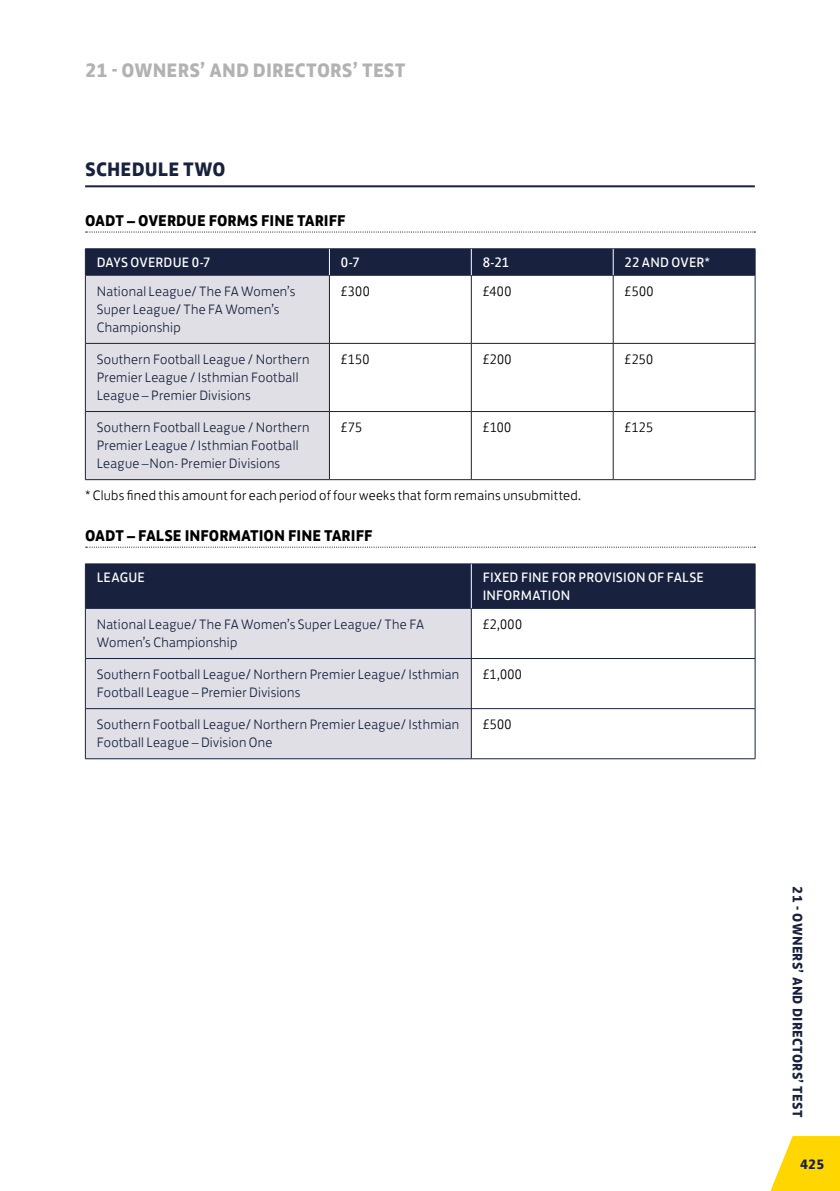
<style>
.page{position:relative;width:840px;height:1191px;background:#fff}
.page>*{position:absolute;margin:0;border:0;box-sizing:border-box;transform-origin:0 0}
.t1{font:700 20px "FS Jack";letter-spacing:.005em;color:#b3b2b2}
.t2{font:700 20px "FS Jack";letter-spacing:.01em;color:#18223e}
.t3{font:700 16px "FS Jack";color:#000}
.t4{font:300 14px/18px "FS Jack";letter-spacing:.02em;color:#18223e}
.t5{font:300 14px "FS Jack";letter-spacing:.02em;color:#000}
.t6{font:14px/18px "FS Jack";letter-spacing:.015em;color:#fff}
.t7{font:700 14px "FS Jack";letter-spacing:.02em;color:#18223e}
</style>
<div class="page">
<hr style="left:85px;top:185px;width:669px;height:2px;background:#18223e">
<svg style="left:86px;top:231px;width:669px;height:1px"></svg>
<svg style="left:86px;top:546px;width:669px;height:1px"></svg>
<div style="left:86px;top:276px;width:243px;height:203px;background:#e0dfe6"></div>
<hr style="left:85px;top:275px;width:1px;height:68px;background:#18223e">
<hr style="left:85px;top:343px;width:244px;height:1px;background:#18223e">
<hr style="left:85px;top:344px;width:1px;height:67px;background:#18223e">
<hr style="left:85px;top:411px;width:244px;height:1px;background:#18223e">
<hr style="left:85px;top:412px;width:1px;height:67px;background:#18223e">
<hr style="left:329px;top:275px;width:1px;height:68px;background:#18223e">
<hr style="left:470px;top:275px;width:1px;height:68px;background:#18223e">
<hr style="left:612px;top:275px;width:1px;height:68px;background:#18223e">
<hr style="left:754px;top:275px;width:1px;height:68px;background:#18223e">
<hr style="left:329px;top:343px;width:142px;height:1px;background:#18223e">
<hr style="left:329px;top:344px;width:1px;height:67px;background:#18223e">
<hr style="left:471px;top:343px;width:142px;height:1px;background:#18223e">
<hr style="left:470px;top:344px;width:1px;height:67px;background:#18223e">
<hr style="left:613px;top:343px;width:142px;height:1px;background:#18223e">
<hr style="left:612px;top:344px;width:1px;height:67px;background:#18223e">
<hr style="left:754px;top:344px;width:1px;height:67px;background:#18223e">
<hr style="left:329px;top:411px;width:142px;height:1px;background:#18223e">
<hr style="left:329px;top:412px;width:1px;height:67px;background:#18223e">
<hr style="left:471px;top:411px;width:142px;height:1px;background:#18223e">
<hr style="left:470px;top:412px;width:1px;height:67px;background:#18223e">
<hr style="left:613px;top:411px;width:142px;height:1px;background:#18223e">
<hr style="left:612px;top:412px;width:1px;height:67px;background:#18223e">
<hr style="left:754px;top:412px;width:1px;height:67px;background:#18223e">
<hr style="left:85px;top:248px;width:244px;height:1px;background:#18223e">
<hr style="left:329px;top:248px;width:142px;height:1px;background:#18223e">
<hr style="left:471px;top:248px;width:142px;height:1px;background:#18223e">
<hr style="left:613px;top:248px;width:142px;height:1px;background:#18223e">
<hr style="left:85px;top:275px;width:244px;height:1px;background:#18223e">
<hr style="left:329px;top:275px;width:142px;height:1px;background:#18223e">
<hr style="left:471px;top:275px;width:142px;height:1px;background:#18223e">
<hr style="left:613px;top:275px;width:142px;height:1px;background:#18223e">
<hr style="left:85px;top:479px;width:244px;height:1px;background:#18223e">
<hr style="left:329px;top:479px;width:142px;height:1px;background:#18223e">
<hr style="left:471px;top:479px;width:142px;height:1px;background:#18223e">
<hr style="left:613px;top:479px;width:142px;height:1px;background:#18223e">
<div style="left:85px;top:249px;width:670px;height:26px;background:#18223e"></div>
<div style="left:86px;top:564px;width:668px;height:44px;background:#18223e"></div>
<div style="left:86px;top:609px;width:384px;height:149px;background:#e0dfe6"></div>
<hr style="left:85px;top:563px;width:386px;height:1px;background:#18223e">
<hr style="left:85px;top:564px;width:1px;height:44px;background:#18223e">
<hr style="left:471px;top:563px;width:284px;height:1px;background:#18223e">
<hr style="left:754px;top:564px;width:1px;height:44px;background:#18223e">
<hr style="left:85px;top:608px;width:386px;height:1px;background:#18223e">
<hr style="left:471px;top:608px;width:284px;height:1px;background:#18223e">
<hr style="left:470px;top:608px;width:1px;height:50px;background:#18223e">
<hr style="left:754px;top:608px;width:1px;height:50px;background:#18223e">
<hr style="left:471px;top:658px;width:284px;height:1px;background:#18223e">
<hr style="left:470px;top:659px;width:1px;height:49px;background:#18223e">
<hr style="left:754px;top:659px;width:1px;height:49px;background:#18223e">
<hr style="left:471px;top:708px;width:284px;height:1px;background:#18223e">
<hr style="left:470px;top:709px;width:1px;height:49px;background:#18223e">
<hr style="left:754px;top:709px;width:1px;height:49px;background:#18223e">
<hr style="left:471px;top:758px;width:284px;height:1px;background:#18223e">
<hr style="left:85px;top:608px;width:1px;height:50px;background:#18223e">
<hr style="left:85px;top:658px;width:386px;height:1px;background:#18223e">
<hr style="left:85px;top:659px;width:1px;height:49px;background:#18223e">
<hr style="left:85px;top:708px;width:386px;height:1px;background:#18223e">
<hr style="left:85px;top:709px;width:1px;height:49px;background:#18223e">
<hr style="left:85px;top:758px;width:386px;height:1px;background:#18223e">
<hr style="left:470px;top:564px;width:1px;height:44px;background:#fff">
<svg style="left:770px;top:1136px;width:69px;height:55px"></svg>
<h1 class="t1" style="left:85px;top:54px;width:321px">21 - OWNERS’ AND DIRECTORS’ TEST</h1>
<h1 class="t2" style="left:85px;top:153px;width:142px">SCHEDULE TWO</h1>
<p class="t3" style="left:85px;top:207px;width:262px">OADT – OVERDUE FORMS FINE TARIFF</p>
<p class="t6" style="left:97px;top:252px;width:115px">DAYS OVERDUE 0-7</p>
<p class="t6" style="left:340px;top:252px;width:20px">0-7</p>
<p class="t6" style="left:482px;top:252px;width:28px">8-21</p>
<p class="t6" style="left:624px;top:252px;width:87px">22 AND OVER*</p>
<p class="t4" style="left:97px;top:281px;width:200px">National League/ The FA Women’s<br>Super League/ The FA Women’s<br>Championship</p>
<p class="t5" style="left:340px;top:280px;width:30px">£300</p>
<p class="t5" style="left:482px;top:280px;width:30px">£400</p>
<p class="t5" style="left:624px;top:280px;width:30px">£500</p>
<p class="t4" style="left:97px;top:349px;width:214px">Southern Football League / Northern<br>Premier League / Isthmian Football<br>League – Premier Divisions</p>
<p class="t5" style="left:340px;top:348px;width:30px">£150</p>
<p class="t5" style="left:482px;top:348px;width:30px">£200</p>
<p class="t5" style="left:624px;top:348px;width:30px">£250</p>
<p class="t4" style="left:97px;top:417px;width:214px">Southern Football League / Northern<br>Premier League / Isthmian Football<br>League –Non- Premier Divisions</p>
<p class="t5" style="left:340px;top:416px;width:23px">£75</p>
<p class="t5" style="left:482px;top:416px;width:30px">£100</p>
<p class="t5" style="left:624px;top:416px;width:30px">£125</p>
<p class="t5" style="left:85px;top:484px;width:497px">* Clubs fined this amount for each period of four weeks that form remains unsubmitted.</p>
<p class="t3" style="left:85px;top:522px;width:289px">OADT – FALSE INFORMATION FINE TARIFF</p>
<p class="t6" style="left:97px;top:567px;width:50px">LEAGUE</p>
<p class="t6" style="left:482px;top:567px;width:222px">FIXED FINE FOR PROVISION OF FALSE<br>INFORMATION</p>
<p class="t4" style="left:97px;top:614px;width:328px">National League/ The FA Women’s Super League/ The FA<br>Women’s Championship</p>
<p class="t5" style="left:482px;top:613px;width:41px">£2,000</p>
<p class="t4" style="left:97px;top:664px;width:364px">Southern Football League/ Northern Premier League/ Isthmian<br>Football League – Premier Divisions</p>
<p class="t5" style="left:482px;top:663px;width:41px">£1,000</p>
<p class="t4" style="left:97px;top:714px;width:364px">Southern Football League/ Northern Premier League/ Isthmian<br>Football League – Division One</p>
<p class="t5" style="left:482px;top:713px;width:30px">£500</p>
<p class="t7" style="left:808px;top:886px;width:232px;rotate:90deg">21 - OWNERS’ AND DIRECTORS’ TEST</p>
<p class="t7" style="left:799px;top:1152px;width:26px">425</p>
</div>
